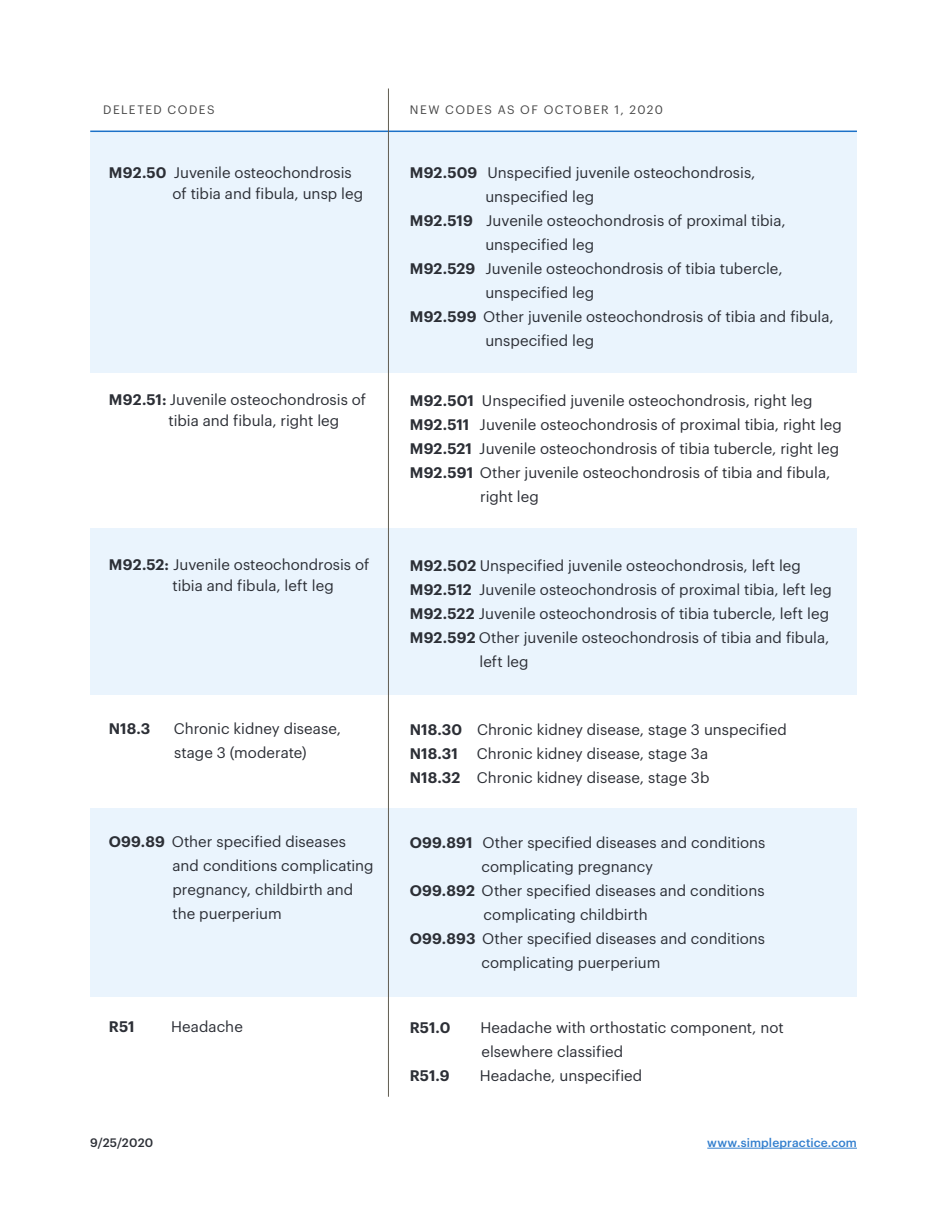
<style>
.page{position:relative;width:945px;height:1215px;background:#fff}
.page>*{position:absolute;margin:0;border:0;box-sizing:border-box;transform-origin:0 0}
.t1{font:15px/24px "Graphik";color:#2c2f36}
.t2{font:600 15px "Graphik";color:#2c2f36}
.t3{font:12px "Graphik";letter-spacing:.12em;color:#474747}
.t4{font:500 12px "Graphik";letter-spacing:.015em;color:#337fce}
.t5{font:500 12px "Graphik";letter-spacing:.015em;color:#2c2f36}
.s1{font-weight:600}
</style>
<div class="page">
<div style="left:90px;top:131px;width:767px;height:241px;background:#eaf4fd"></div>
<div style="left:90px;top:528px;width:767px;height:167px;background:#eaf4fd"></div>
<div style="left:90px;top:808px;width:767px;height:189px;background:#eaf4fd"></div>
<hr style="left:90px;top:131px;width:767px;height:1px;background:#1c71c8">
<hr style="left:388px;top:88px;width:1px;height:1009px;background:#615c51">
<hr style="left:707px;top:1148px;width:150px;height:1px;background:#337fce">
<p class="t3" style="left:103px;top:100px;width:113px">DELETED CODES</p>
<p class="t3" style="left:410px;top:100px;width:255px">NEW CODES AS OF OCTOBER 1, 2020</p>
<p class="t1" style="left:173px;top:160px;width:192px;line-height:21px;text-indent:-64px"><span class="s1">M92.50</span> Juvenile osteochondrosis of tibia and fibula, unsp leg</p>
<p class="t1" style="left:410px;top:159px;width:347px"><span class="s1">M92.509</span> Unspecified juvenile osteochondrosis,</p>
<p class="t1" style="left:485px;top:183px;width:110px">unspecified leg</p>
<p class="t1" style="left:410px;top:207px;width:377px"><span class="s1">M92.519</span> Juvenile osteochondrosis of proximal tibia,</p>
<p class="t1" style="left:485px;top:231px;width:110px">unspecified leg</p>
<p class="t1" style="left:410px;top:255px;width:374px"><span class="s1">M92.529</span> Juvenile osteochondrosis of tibia tubercle,</p>
<p class="t1" style="left:485px;top:279px;width:110px">unspecified leg</p>
<p class="t1" style="left:410px;top:303px;width:425px"><span class="s1">M92.599</span> Other juvenile osteochondrosis of tibia and fibula,</p>
<p class="t1" style="left:485px;top:327px;width:110px">unspecified leg</p>
<p class="t1" style="left:169px;top:388px;width:199px;line-height:21px;text-indent:-60px"><span class="s1">M92.51:</span> Juvenile osteochondrosis of tibia and fibula, right leg</p>
<p class="t1" style="left:410px;top:387px;width:404px"><span class="s1">M92.501</span> Unspecified juvenile osteochondrosis, right leg</p>
<p class="t1" style="left:410px;top:411px;width:433px"><span class="s1">M92.511</span> Juvenile osteochondrosis of proximal tibia, right leg</p>
<p class="t1" style="left:410px;top:435px;width:431px"><span class="s1">M92.521</span> Juvenile osteochondrosis of tibia tubercle, right leg</p>
<p class="t1" style="left:410px;top:459px;width:422px"><span class="s1">M92.591</span> Other juvenile osteochondrosis of tibia and fibula,</p>
<p class="t1" style="left:480px;top:483px;width:60px">right leg</p>
<p class="t1" style="left:173px;top:553px;width:198px;line-height:21px;text-indent:-64px"><span class="s1">M92.52:</span> Juvenile osteochondrosis of tibia and fibula, left leg</p>
<p class="t1" style="left:410px;top:552px;width:393px"><span class="s1">M92.502</span> Unspecified juvenile osteochondrosis, left leg</p>
<p class="t1" style="left:410px;top:576px;width:423px"><span class="s1">M92.512</span> Juvenile osteochondrosis of proximal tibia, left leg</p>
<p class="t1" style="left:410px;top:600px;width:421px"><span class="s1">M92.522</span> Juvenile osteochondrosis of tibia tubercle, left leg</p>
<p class="t1" style="left:480px;top:624px;width:351px;text-indent:-70px"><span class="s1">M92.592</span> Other juvenile osteochondrosis of tibia and fibula, left leg</p>
<p class="t2" style="left:109px;top:717px;width:43px">N18.3</p>
<p class="t1" style="left:174px;top:716px;width:169px">Chronic kidney disease, stage 3 (moderate)</p>
<p class="t1" style="left:410px;top:716px;width:379px"><span class="s1">N18.30</span> Chronic kidney disease, stage 3 unspecified</p>
<p class="t2" style="left:410px;top:742px;width:49px">N18.31</p>
<p class="t1" style="left:477px;top:740px;width:233px">Chronic kidney disease, stage 3a</p>
<p class="t1" style="left:410px;top:764px;width:301px"><span class="s1">N18.32</span> Chronic kidney disease, stage 3b</p>
<p class="t1" style="left:173px;top:829px;width:203px;text-indent:-64px"><span class="s1">O99.89</span> Other specified diseases and conditions complicating pregnancy, childbirth and the puerperium</p>
<p class="t1" style="left:481px;top:829px;width:286px;text-indent:-72px"><span class="s1">O99.891</span> Other specified diseases and conditions complicating pregnancy</p>
<p class="t1" style="left:484px;top:877px;width:282px;text-indent:-74px"><span class="s1">O99.892</span> Other specified diseases and conditions complicating childbirth</p>
<p class="t1" style="left:481px;top:925px;width:285px;text-indent:-72px"><span class="s1">O99.893</span> Other specified diseases and conditions complicating puerperium</p>
<p class="t2" style="left:109px;top:1015px;width:27px">R51</p>
<p class="t1" style="left:171px;top:1014px;width:73px">Headache</p>
<p class="t2" style="left:410px;top:1016px;width:42px">R51.0</p>
<p class="t1" style="left:480px;top:1014px;width:305px">Headache with orthostatic component, not elsewhere classified</p>
<p class="t2" style="left:410px;top:1064px;width:41px">R51.9</p>
<p class="t1" style="left:480px;top:1062px;width:164px">Headache, unspecified</p>
<p class="t5" style="left:90px;top:1133px;width:64px">9/25/2020</p>
<p class="t4" style="left:707px;top:1133px;width:151px">www.simplepractice.com</p>
</div>
